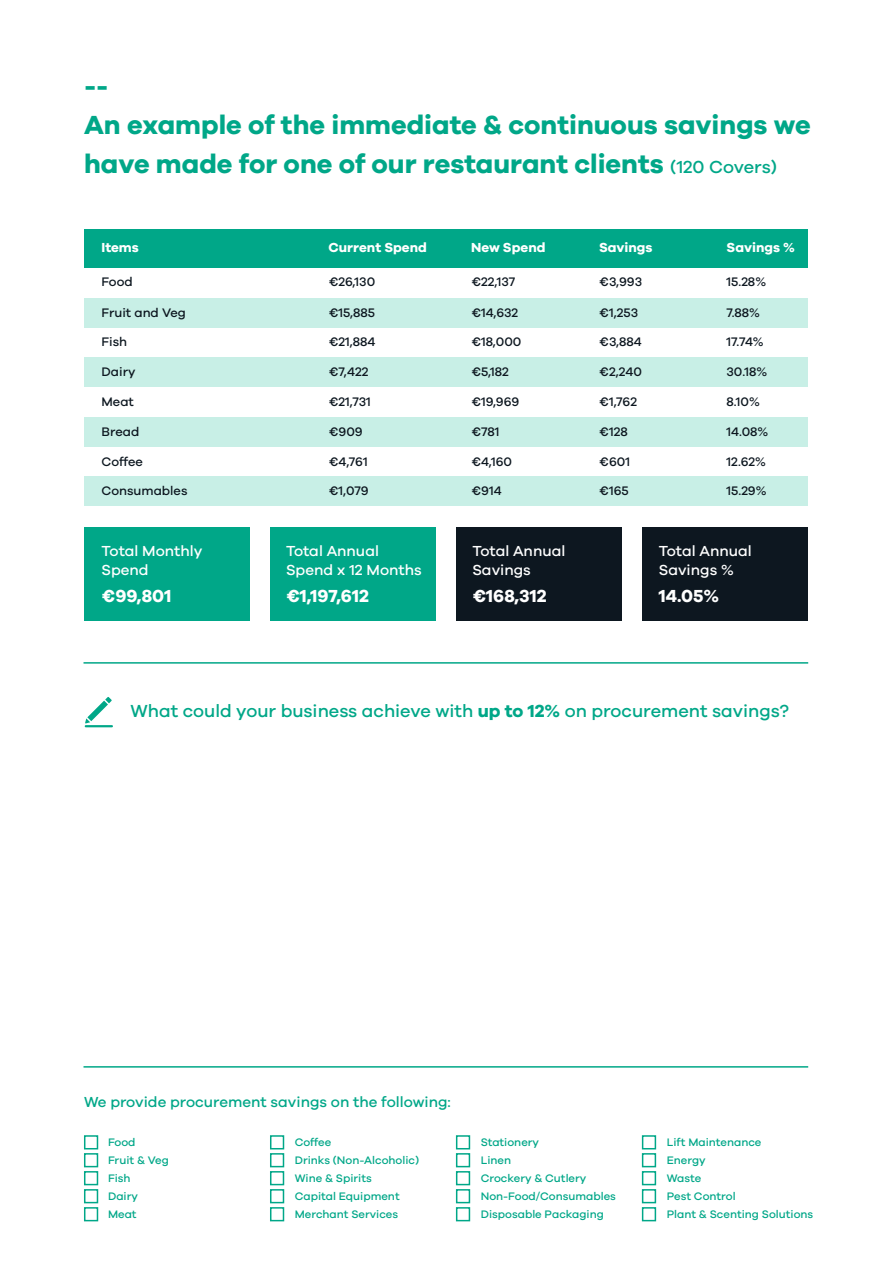
<style>
.page{position:relative;width:893px;height:1263px;background:#fff}
.page>*{position:absolute;margin:0;border:0;box-sizing:border-box;transform-origin:0 0}
.t1{font:700 27px/39px "Galano Grotesque";color:#00a788}
.t2{font:500 18px "Galano Grotesque";color:#00a788}
.t3{font:700 18px "Galano Grotesque";color:#fff}
.t4{font:500 15px/19.5px "Galano Grotesque";color:#fff}
.t5{font:500 15px "Galano Grotesque";color:#00a788}
.t6{font:700 13.5px "Galano Grotesque";color:#fff}
.t7{font:500 12.75px "Galano Grotesque";color:#0d1720}
.t8{font:500 11.25px/18px "Galano Grotesque";color:#00a788}
.s1{font-weight:500;font-size:18px}
.s2{font-weight:700}
</style>
<div class="page">
<div style="left:85px;top:229px;width:723px;height:39px;background:#00a788"></div>
<div style="left:85px;top:298px;width:723px;height:30px;background:#c8efe6"></div>
<div style="left:85px;top:357px;width:723px;height:30px;background:#c8efe6"></div>
<div style="left:85px;top:417px;width:723px;height:30px;background:#c8efe6"></div>
<div style="left:85px;top:477px;width:723px;height:29px;background:#c8efe6"></div>
<div style="left:85px;top:527px;width:165px;height:93px;background:#00a788"></div>
<div style="left:271px;top:527px;width:165px;height:93px;background:#00a788"></div>
<div style="left:457px;top:527px;width:165px;height:93px;background:#0d1720"></div>
<svg style="left:85px;top:697px;width:27px;height:26px"></svg>
<hr style="left:85px;top:725px;width:28px;height:2px;background:#00a788">
<div style="left:643px;top:527px;width:165px;height:93px;background:#0d1720"></div>
<hr style="left:84px;top:1066px;width:724px;height:1px;background:#00a788">
<hr style="left:84px;top:662px;width:724px;height:2px;background:#00a788">
<div style="left:84px;top:1135px;width:14px;height:14px;border:2px solid #00a788"></div>
<div style="left:84px;top:1153px;width:14px;height:14px;border:2px solid #00a788"></div>
<div style="left:84px;top:1171px;width:14px;height:14px;border:2px solid #00a788"></div>
<div style="left:84px;top:1189px;width:14px;height:14px;border:2px solid #00a788"></div>
<div style="left:84px;top:1207px;width:14px;height:14px;border:2px solid #00a788"></div>
<div style="left:270px;top:1135px;width:14px;height:14px;border:2px solid #00a788"></div>
<div style="left:270px;top:1153px;width:14px;height:14px;border:2px solid #00a788"></div>
<div style="left:270px;top:1171px;width:14px;height:14px;border:2px solid #00a788"></div>
<div style="left:270px;top:1189px;width:14px;height:14px;border:2px solid #00a788"></div>
<div style="left:270px;top:1207px;width:14px;height:14px;border:2px solid #00a788"></div>
<div style="left:456px;top:1135px;width:14px;height:14px;border:2px solid #00a788"></div>
<div style="left:456px;top:1153px;width:14px;height:14px;border:2px solid #00a788"></div>
<div style="left:456px;top:1171px;width:14px;height:14px;border:2px solid #00a788"></div>
<div style="left:456px;top:1189px;width:14px;height:14px;border:2px solid #00a788"></div>
<div style="left:456px;top:1207px;width:14px;height:14px;border:2px solid #00a788"></div>
<div style="left:642px;top:1135px;width:14px;height:14px;border:2px solid #00a788"></div>
<div style="left:642px;top:1153px;width:14px;height:14px;border:2px solid #00a788"></div>
<div style="left:642px;top:1171px;width:14px;height:14px;border:2px solid #00a788"></div>
<div style="left:642px;top:1189px;width:14px;height:14px;border:2px solid #00a788"></div>
<div style="left:642px;top:1207px;width:14px;height:14px;border:2px solid #00a788"></div>
<h1 class="t1" style="left:84px;top:66px;width:728px">--<br>An example of the immediate &amp; continuous savings we have made for one of our restaurant clients <span class="s1">(120 Covers)</span></h1>
<p class="t6" style="left:102px;top:239px;width:39px">Items</p>
<p class="t6" style="left:328px;top:239px;width:100px">Current Spend</p>
<p class="t6" style="left:471px;top:239px;width:76px">New Spend</p>
<p class="t6" style="left:599px;top:239px;width:55px">Savings</p>
<p class="t6" style="left:727px;top:239px;width:70px">Savings %</p>
<p class="t7" style="left:102px;top:274px;width:33px">Food</p>
<p class="t7" style="left:328px;top:274px;width:48px">€26,130</p>
<p class="t7" style="left:471px;top:274px;width:46px">€22,137</p>
<p class="t7" style="left:599px;top:274px;width:45px">€3,993</p>
<p class="t7" style="left:726px;top:274px;width:41px">15.28%</p>
<p class="t7" style="left:102px;top:305px;width:86px">Fruit and Veg</p>
<p class="t7" style="left:328px;top:305px;width:48px">€15,885</p>
<p class="t7" style="left:471px;top:305px;width:49px">€14,632</p>
<p class="t7" style="left:599px;top:305px;width:41px">€1,253</p>
<p class="t7" style="left:726px;top:305px;width:35px">7.88%</p>
<p class="t7" style="left:102px;top:334px;width:27px">Fish</p>
<p class="t7" style="left:328px;top:334px;width:48px">€21,884</p>
<p class="t7" style="left:471px;top:334px;width:52px">€18,000</p>
<p class="t7" style="left:599px;top:334px;width:44px">€3,884</p>
<p class="t7" style="left:726px;top:334px;width:39px">17.74%</p>
<p class="t7" style="left:102px;top:364px;width:35px">Dairy</p>
<p class="t7" style="left:328px;top:364px;width:41px">€7,422</p>
<p class="t7" style="left:471px;top:364px;width:39px">€5,182</p>
<p class="t7" style="left:599px;top:364px;width:45px">€2,240</p>
<p class="t7" style="left:726px;top:364px;width:42px">30.18%</p>
<p class="t7" style="left:102px;top:394px;width:34px">Meat</p>
<p class="t7" style="left:328px;top:394px;width:44px">€21,731</p>
<p class="t7" style="left:471px;top:394px;width:50px">€19,969</p>
<p class="t7" style="left:599px;top:394px;width:40px">€1,762</p>
<p class="t7" style="left:726px;top:394px;width:35px">8.10%</p>
<p class="t7" style="left:102px;top:424px;width:39px">Bread</p>
<p class="t7" style="left:328px;top:424px;width:36px">€909</p>
<p class="t7" style="left:471px;top:424px;width:30px">€781</p>
<p class="t7" style="left:599px;top:424px;width:30px">€128</p>
<p class="t7" style="left:726px;top:424px;width:43px">14.08%</p>
<p class="t7" style="left:102px;top:454px;width:43px">Coffee</p>
<p class="t7" style="left:328px;top:454px;width:41px">€4,761</p>
<p class="t7" style="left:471px;top:454px;width:43px">€4,160</p>
<p class="t7" style="left:599px;top:454px;width:33px">€601</p>
<p class="t7" style="left:726px;top:454px;width:41px">12.62%</p>
<p class="t7" style="left:102px;top:483px;width:87px">Consumables</p>
<p class="t7" style="left:328px;top:483px;width:42px">€1,079</p>
<p class="t7" style="left:471px;top:483px;width:32px">€914</p>
<p class="t7" style="left:599px;top:483px;width:31px">€165</p>
<p class="t7" style="left:726px;top:483px;width:42px">15.29%</p>
<p class="t4" style="left:102px;top:541px;width:102px">Total Monthly<br>Spend</p>
<h2 class="t3" style="left:102px;top:585px;width:71px">€99,801</h2>
<p class="t4" style="left:286px;top:541px;width:137px">Total Annual<br>Spend x 12 Months</p>
<h2 class="t3" style="left:286px;top:585px;width:85px">€1,197,612</h2>
<p class="t4" style="left:472px;top:541px;width:94px">Total Annual<br>Savings</p>
<h2 class="t3" style="left:472px;top:585px;width:76px">€168,312</h2>
<p class="t4" style="left:659px;top:541px;width:94px">Total Annual<br>Savings %</p>
<h2 class="t3" style="left:659px;top:585px;width:62px">14.05%</h2>
<h2 class="t2" style="left:130px;top:700px;width:660px">What could your business achieve with <span class="s2">up to 12%</span> on procurement savings?</h2>
<p class="t5" style="left:84px;top:1093px;width:368px">We provide procurement savings on the following:</p>
<p class="t8" style="left:108px;top:1132px;width:62px">Food<br>Fruit &amp; Veg<br>Fish<br>Dairy<br>Meat</p>
<p class="t8" style="left:481px;top:1132px;width:137px">Stationery<br>Linen<br>Crockery &amp; Cutlery<br>Non-Food/Consumables<br>Disposable Packaging</p>
<p class="t8" style="left:667px;top:1132px;width:148px">Lift Maintenance<br>Energy<br>Waste<br>Pest Control<br>Plant &amp; Scenting Solutions</p>
<p class="t8" style="left:295px;top:1132px;width:126px">Coffee<br>Drinks (Non-Alcoholic)<br>Wine &amp; Spirits<br>Capital Equipment<br>Merchant Services</p>
</div>
